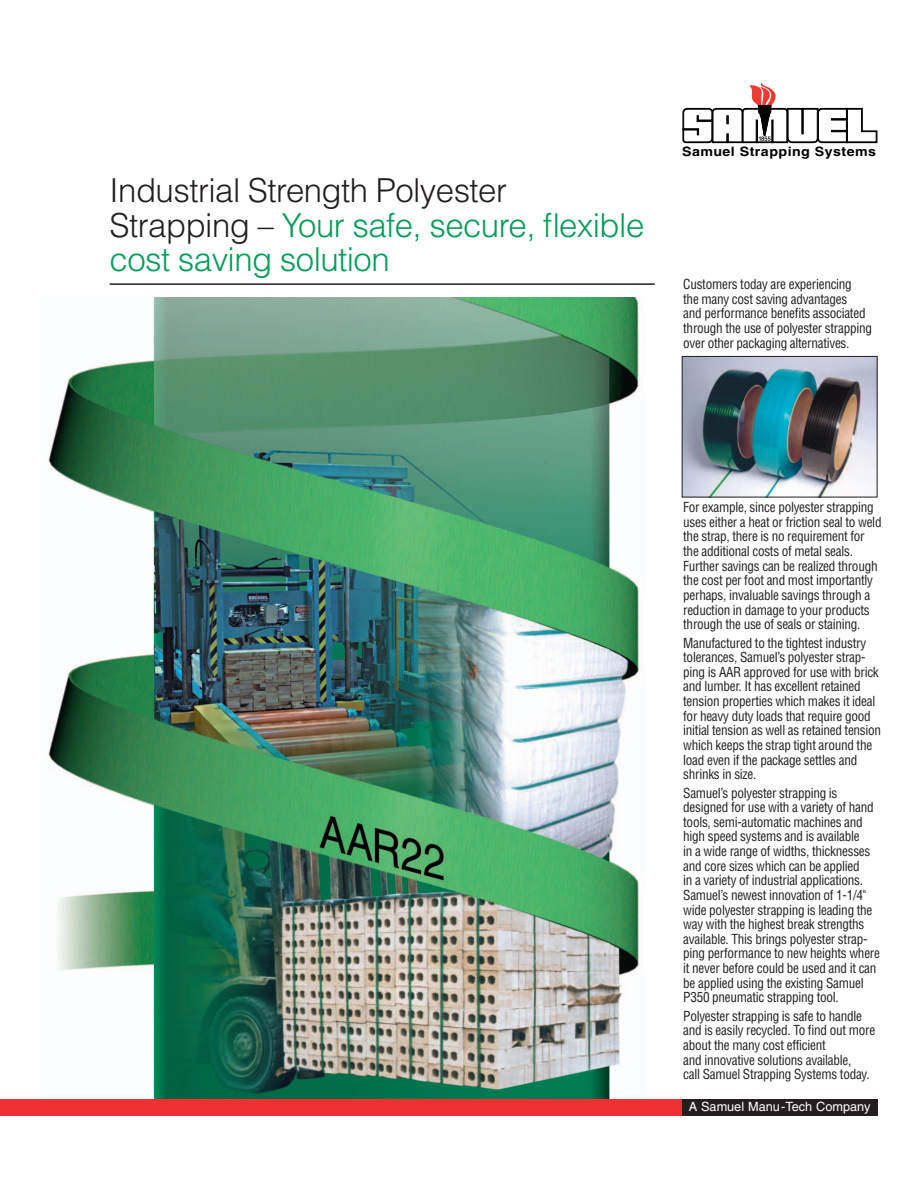
<style>
.page{position:relative;width:918px;height:1188px;background:#fff}
.page>*{position:absolute;margin:0;border:0;box-sizing:border-box;transform-origin:0 0}
.t1{font:300 33px/34.5px "Helvetica";letter-spacing:-.015em;color:#009e57}
.t2{font:condensed 13.5px/14.5px "Helvetica";letter-spacing:-.02em;color:#231f20}
.t3{font:700 12.9px "Helvetica";letter-spacing:.035em;color:#000;scale:1.1 1}
.t4{font:12.75px "Helvetica";color:#fff}
.s1{color:#231f20}
</style>
<div class="page">
<img style="left:48px;top:298px;width:592px;height:801px">
<div style="left:0;top:1099px;width:684px;height:17px;background:#ee3032"></div>
<div style="left:682px;top:1099px;width:196px;height:17px;background:#231f20"></div>
<svg style="left:682px;top:82px;width:196px;height:62px"></svg>
<hr style="left:110px;top:283px;width:545px;height:2px;background:#231f20">
<img style="left:684px;top:358px;width:192px;height:137px">
<div style="left:682px;top:356px;width:196px;height:141px;border:1px solid #231f20"></div>
<h1 class="t1" style="left:110px;top:177px;width:536px"><span class="s1">Industrial Strength Polyester<br>Strapping –</span> Your safe, secure, flexible cost saving solution</h1>
<p class="t3" style="left:682px;top:147px;width:178px">Samuel Strapping Systems</p>
<p class="t2" style="left:683px;top:278px;width:190px">Customers today are experiencing<br>the many cost saving advantages<br>and performance benefits associated through the use of polyester strapping over other packaging alternatives.</p>
<p class="t2" style="left:683px;top:501px;width:200px">For example, since polyester strapping uses either a heat or friction seal to weld the strap, there is no requirement for the additional costs of metal seals.<br>Further savings can be realized through the cost per foot and most importantly perhaps, invaluable savings through a reduction in damage to your products through the use of seals or staining.</p>
<p class="t2" style="left:683px;top:637px;width:199px">Manufactured to the tightest industry tolerances, Samuel’s polyester strap&shy;ping is AAR approved for use with brick and lumber. It has excellent retained tension properties which makes it ideal for heavy duty loads that require good initial tension as well as retained tension which keeps the strap tight around the load even if the package settles and shrinks in size.</p>
<p class="t2" style="left:683px;top:787px;width:198px">Samuel’s polyester strapping is designed for use with a variety of hand tools, semi-automatic machines and high speed systems and is available<br>in a wide range of widths, thicknesses and core sizes which can be applied<br>in a variety of industrial applications.<br>Samuel’s newest innovation of 1-1/4" wide polyester strapping is leading the way with the highest break strengths available. This brings polyester strap&shy;ping performance to new heights where it never before could be used and it can be applied using the existing Samuel P350 pneumatic strapping tool.</p>
<p class="t2" style="left:683px;top:1010px;width:194px">Polyester strapping is safe to handle and is easily recycled. To find out more about the many cost efficient<br>and innovative solutions available,<br>call Samuel Strapping Systems today.</p>
<p class="t4" style="left:689px;top:1102px;width:183px">A Samuel Manu-Tech Company</p>
</div>
